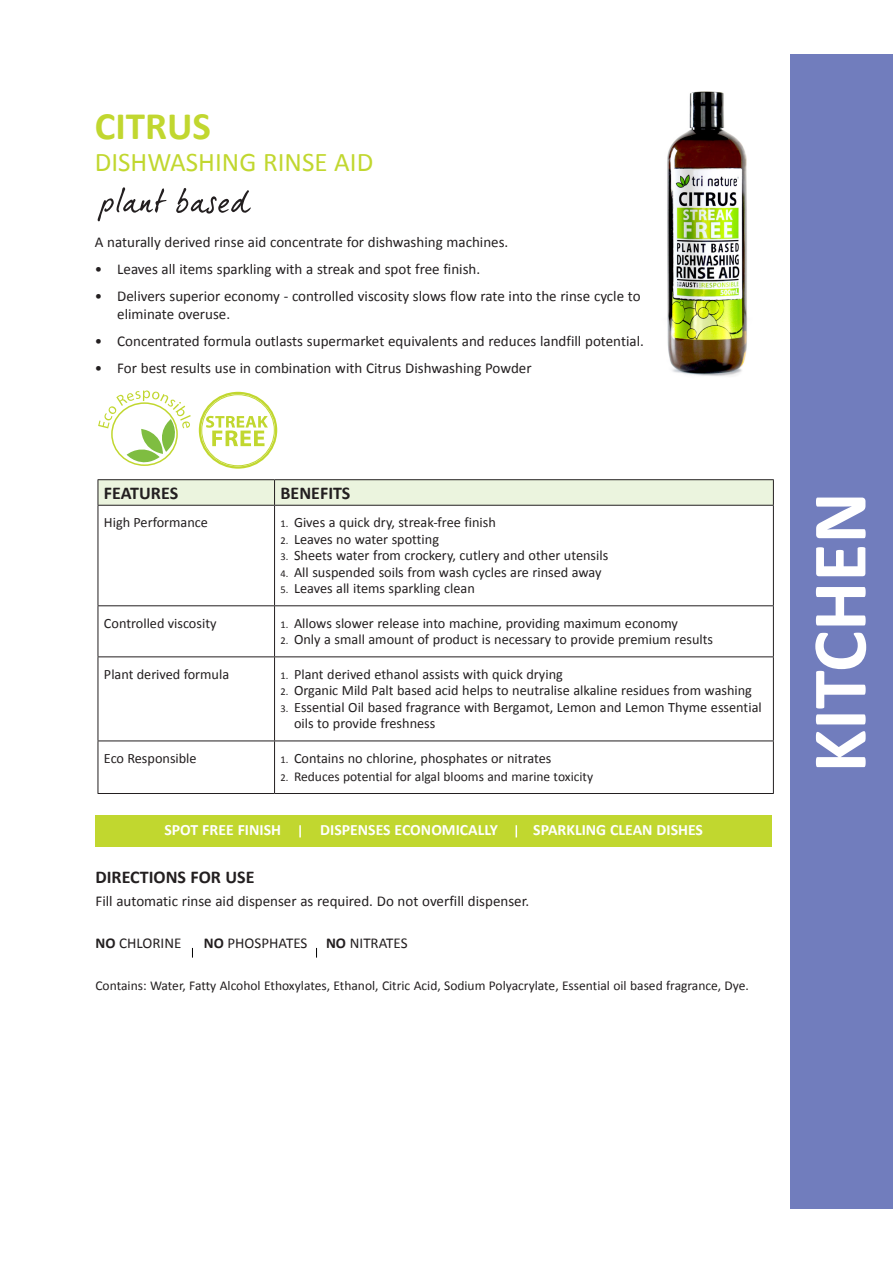
<style>
.page{position:relative;width:893px;height:1263px;background:#fff}
.page>*{position:absolute;margin:0;border:0;box-sizing:border-box;transform-origin:0 0}
.t1{font:700 78px "Calibri";color:#fff}
.t2{font:700 39px "Calibri";color:#c1d72f}
.t3{font:27px "Calibri";color:#c1d72f}
.t4{font:700 18px "Calibri";color:#231f20}
.t5{font:700 15.75px "Calibri";color:#fff}
.t6{font:15px/18px "Calibri";color:#231f20}
.t7{font:14.25px/16.5px "Calibri";color:#231f20}
.t8{font:13.5px "Calibri";color:#231f20}
.s1{font-size:10.5px}
.s2{font-weight:700}
</style>
<div class="page">
<hr style="left:98px;top:479px;width:177px;height:1px;background:#231f20">
<hr style="left:275px;top:479px;width:499px;height:1px;background:#231f20">
<svg style="left:98px;top:480px;width:676px;height:25px;background:#e5eed8"></svg>
<hr style="left:98px;top:505px;width:177px;height:1px;background:#231f20">
<hr style="left:98px;top:506px;width:1px;height:99px;background:#231f20">
<hr style="left:275px;top:505px;width:499px;height:1px;background:#231f20">
<hr style="left:274px;top:506px;width:1px;height:99px;background:#231f20">
<hr style="left:773px;top:506px;width:1px;height:99px;background:#231f20">
<hr style="left:98px;top:605px;width:177px;height:1px;background:#231f20">
<hr style="left:98px;top:606px;width:1px;height:50px;background:#231f20">
<hr style="left:275px;top:605px;width:499px;height:1px;background:#231f20">
<hr style="left:274px;top:606px;width:1px;height:50px;background:#231f20">
<hr style="left:773px;top:606px;width:1px;height:50px;background:#231f20">
<hr style="left:98px;top:656px;width:177px;height:1px;background:#231f20">
<hr style="left:98px;top:657px;width:1px;height:83px;background:#231f20">
<hr style="left:275px;top:656px;width:499px;height:1px;background:#231f20">
<hr style="left:274px;top:657px;width:1px;height:83px;background:#231f20">
<hr style="left:773px;top:657px;width:1px;height:83px;background:#231f20">
<hr style="left:98px;top:740px;width:177px;height:1px;background:#231f20">
<hr style="left:98px;top:741px;width:1px;height:52px;background:#231f20">
<hr style="left:275px;top:740px;width:499px;height:1px;background:#231f20">
<hr style="left:274px;top:741px;width:1px;height:52px;background:#231f20">
<hr style="left:773px;top:741px;width:1px;height:52px;background:#231f20">
<hr style="left:98px;top:793px;width:177px;height:1px;background:#231f20">
<hr style="left:275px;top:793px;width:499px;height:1px;background:#231f20">
<div style="left:95px;top:815px;width:677px;height:32px;background:#c1d72f"></div>
<svg style="left:299px;top:825px;width:2px;height:12px"></svg>
<svg style="left:516px;top:825px;width:1px;height:12px"></svg>
<svg style="left:98px;top:187px;width:68px;height:34px"></svg>
<svg style="left:176px;top:188px;width:75px;height:26px"></svg>
<img style="left:667px;top:54px;width:124px;height:361px">
<svg style="left:98px;top:390px;width:93px;height:76px"></svg>
<div style="left:199px;top:392px;width:78px;height:77px;border:2px solid #c1d72f;border-radius:50%"></div>
<div style="left:201px;top:394px;width:74px;height:72px;border:1px solid #c1d72f;border-radius:50%"></div>
<svg style="left:206px;top:416px;width:62px;height:30px"></svg>
<div style="left:791px;top:54px;width:102px;height:1155px;background:#717dbd"></div>
<h2 class="t2" style="left:95px;top:101px;width:118px">CITRUS</h2>
<h3 class="t3" style="left:95px;top:145px;width:280px">DISHWASHING RINSE AID</h3>
<p class="t6" style="left:95px;top:232px;width:415px">A naturally derived rinse aid concentrate for dishwashing machines.</p>
<p class="t6" style="left:95px;top:259px;width:387px">• Leaves all items sparkling with a streak and spot free finish.</p>
<p class="t6" style="left:117px;top:286px;width:525px;text-indent:-22px">• Delivers superior economy - controlled viscosity slows flow rate into the rinse cycle to eliminate overuse.</p>
<p class="t6" style="left:95px;top:331px;width:550px">• Concentrated formula outlasts supermarket equivalents and reduces landfill potential.</p>
<p class="t6" style="left:95px;top:358px;width:438px">• For best results use in combination with Citrus Dishwashing Powder</p>
<p class="t4" style="left:104px;top:482px;width:76px">FEATURES</p>
<p class="t4" style="left:281px;top:482px;width:71px">BENEFITS</p>
<p class="t7" style="left:104px;top:513px;width:106px">High Performance</p>
<p class="t7" style="left:281px;top:513px;width:217px"><span class="s1">1.</span> Gives a quick dry, streak-free finish</p>
<p class="t7" style="left:281px;top:530px;width:160px"><span class="s1">2.</span> Leaves no water spotting</p>
<p class="t7" style="left:281px;top:546px;width:329px"><span class="s1">3.</span> Sheets water from crockery, cutlery and other utensils</p>
<p class="t7" style="left:281px;top:563px;width:323px"><span class="s1">4.</span> All suspended soils from wash cycles are rinsed away</p>
<p class="t7" style="left:281px;top:579px;width:196px"><span class="s1">5.</span> Leaves all items sparkling clean</p>
<p class="t7" style="left:104px;top:614px;width:114px">Controlled viscosity</p>
<p class="t7" style="left:281px;top:614px;width:399px"><span class="s1">1.</span> Allows slower release into machine, providing maximum economy</p>
<p class="t7" style="left:281px;top:630px;width:434px"><span class="s1">2.</span> Only a small amount of product is necessary to provide premium results</p>
<p class="t7" style="left:104px;top:665px;width:127px">Plant derived formula</p>
<p class="t7" style="left:281px;top:665px;width:284px"><span class="s1">1.</span> Plant derived ethanol assists with quick drying</p>
<p class="t7" style="left:281px;top:681px;width:473px"><span class="s1">2.</span> Organic Mild Palt based acid helps to neutralise alkaline residues from washing</p>
<p class="t7" style="left:294px;top:698px;width:469px;text-indent:-14px"><span class="s1">3.</span> Essential Oil based fragrance with Bergamot, Lemon and Lemon Thyme essential oils to provide freshness</p>
<p class="t7" style="left:104px;top:749px;width:94px">Eco Responsible</p>
<p class="t7" style="left:281px;top:749px;width:272px"><span class="s1">1.</span> Contains no chlorine, phosphates or nitrates</p>
<p class="t8" style="left:281px;top:768px;width:314px"><span class="s1">2.</span> Reduces potential for algal blooms and marine toxicity</p>
<p class="t5" style="left:164px;top:820px;width:118px">SPOT FREE FINISH</p>
<p class="t5" style="left:320px;top:820px;width:179px">DISPENSES ECONOMICALLY</p>
<p class="t5" style="left:533px;top:820px;width:171px">SPARKLING CLEAN DISHES</p>
<p class="t4" style="left:95px;top:866px;width:161px">DIRECTIONS FOR USE</p>
<p class="t6" style="left:95px;top:891px;width:435px">Fill automatic rinse aid dispenser as required. Do not overfill dispenser.</p>
<p class="t6" style="left:95px;top:933px;width:87px"><span class="s2">NO</span> CHLORINE</p>
<p class="t6" style="left:204px;top:933px;width:205px"><span class="s2">NO</span> PHOSPHATES <span class="s2">NO</span> NITRATES</p>
<p class="t8" style="left:95px;top:977px;width:655px">Contains: Water, Fatty Alcohol Ethoxylates, Ethanol, Citric Acid, Sodium Polyacrylate, Essential oil based fragrance, Dye.</p>
<h1 class="t1" style="left:791px;top:772px;width:282px;rotate:-90deg">KITCHEN</h1>
</div>
